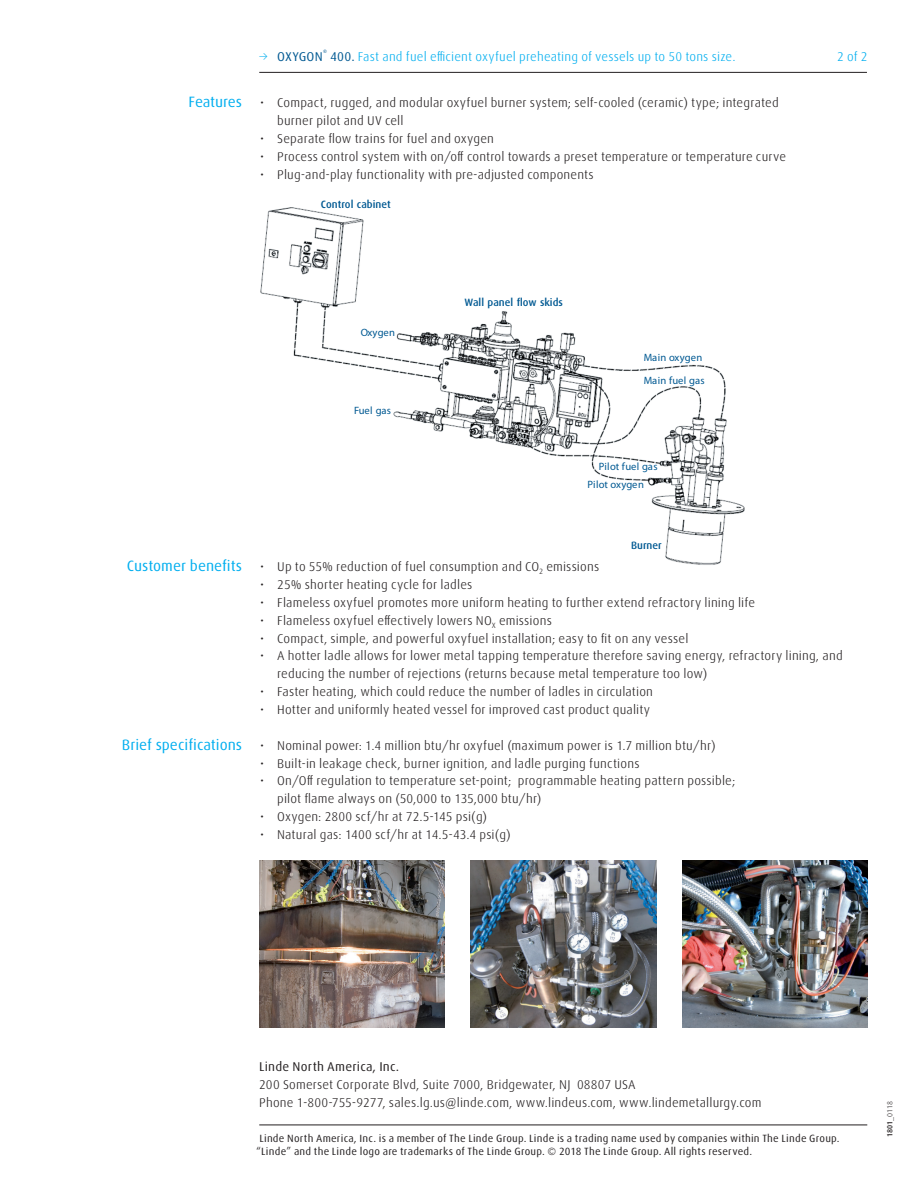
<style>
.page{position:relative;width:918px;height:1188px;background:#fff}
.page>*{position:absolute;margin:0;border:0;box-sizing:border-box;transform-origin:0 0}
.t1{font:15px "Linde Dax Global";color:#00aeef}
.t2{font:300 12.75px/17.9px "Linde Dax Global";letter-spacing:.01em;color:#231f20}
.t3{font:300 12.75px "Linde Dax Global";letter-spacing:.01em;color:#00aeef}
.t4{font:12.75px "Linde Dax Global";letter-spacing:.015em;color:#231f20}
.t5{font:10.65px "Linde Dax OT";letter-spacing:.02em;color:#005992}
.t6{font:500 10.65px "Linde Dax OT";color:#005992}
.t7{font:10.5px/12.6px "Linde Dax Global";letter-spacing:.02em;color:#231f20}
.t8{font:300 7.5px "Linde Dax Global";color:#231f20}
.s1{font-family:"Linde Dax Light Expert";font-weight:400}
.s2{font-weight:400;color:#005992}
.s3{font-weight:500}
</style>
<div class="page">
<img style="left:260px;top:207px;width:485px;height:358px">
<hr style="left:259px;top:72px;width:608px;height:1px;background:#231f20">
<img style="left:259px;top:861px;width:186px;height:167px">
<img style="left:470px;top:861px;width:186px;height:167px">
<img style="left:682px;top:861px;width:185px;height:167px">
<hr style="left:259px;top:1125px;width:608px;height:1px;background:#231f20">
<p class="t1" style="left:188px;top:93px;width:55px">Features</p>
<p class="t3" style="left:259px;top:49px;width:478px"><span class="s1">3</span> <span class="s2">OXYGON</span><sup>®</sup> <span class="s2">400.</span> Fast and fuel efficient oxyfuel preheating of vessels up to 50 tons size.</p>
<p class="t2" style="left:277px;top:94px;width:503px;text-indent:-17px">• Compact, rugged, and modular oxyfuel burner system; self-cooled (ceramic) type; integrated burner pilot and UV cell</p>
<p class="t2" style="left:260px;top:129px;width:235px">• Separate flow trains for fuel and oxygen</p>
<p class="t2" style="left:260px;top:147px;width:527px">• Process control system with on/off control towards a preset temperature or temperature curve</p>
<p class="t2" style="left:260px;top:165px;width:335px">• Plug-and-play functionality with pre-adjusted components</p>
<p class="t6" style="left:321px;top:198px;width:71px">Control cabinet</p>
<p class="t3" style="left:837px;top:49px;width:32px">2 of 2</p>
<p class="t5" style="left:361px;top:326px;width:36px">Oxygen</p>
<p class="t5" style="left:354px;top:404px;width:38px">Fuel gas</p>
<p class="t6" style="left:465px;top:295px;width:100px">Wall panel flow skids</p>
<p class="t5" style="left:644px;top:351px;width:60px">Main oxygen</p>
<p class="t5" style="left:644px;top:374px;width:62px">Main fuel gas</p>
<p class="t5" style="left:599px;top:460px;width:60px">Pilot fuel gas</p>
<p class="t5" style="left:588px;top:478px;width:58px">Pilot oxygen</p>
<p class="t1" style="left:127px;top:557px;width:117px">Customer benefits</p>
<p class="t1" style="left:122px;top:736px;width:122px">Brief specifications</p>
<p class="t6" style="left:631px;top:538px;width:32px">Burner</p>
<p class="t2" style="left:260px;top:558px;width:341px">• Up to 55% reduction of fuel consumption and CO<sub>2</sub> emissions</p>
<p class="t2" style="left:260px;top:576px;width:214px">• 25% shorter heating cycle for ladles</p>
<p class="t2" style="left:260px;top:594px;width:496px">• Flameless oxyfuel promotes more uniform heating to further extend refractory lining life</p>
<p class="t2" style="left:260px;top:611px;width:293px">• Flameless oxyfuel effectively lowers NO<sub>X</sub> emissions</p>
<p class="t2" style="left:260px;top:629px;width:430px">• Compact, simple, and powerful oxyfuel installation; easy to fit on any vessel</p>
<p class="t2" style="left:277px;top:647px;width:567px;text-indent:-17px">• A hotter ladle allows for lower metal tapping temperature therefore saving energy, refractory lining, and reducing the number of rejections (returns because metal temperature too low)</p>
<p class="t2" style="left:260px;top:683px;width:394px">• Faster heating, which could reduce the number of ladles in circulation</p>
<p class="t2" style="left:260px;top:701px;width:392px">• Hotter and uniformly heated vessel for improved cast product quality</p>
<p class="t2" style="left:260px;top:736px;width:457px">• Nominal power: 1.4 million btu/hr oxyfuel (maximum power is 1.7 million btu/hr)</p>
<p class="t2" style="left:260px;top:754px;width:381px">• Built-in leakage check, burner ignition, and ladle purging functions</p>
<p class="t2" style="left:277px;top:772px;width:460px;text-indent:-17px">• On/Off regulation to temperature set-point; programmable heating pattern possible; pilot flame always on (50,000 to 135,000 btu/hr)</p>
<p class="t2" style="left:260px;top:808px;width:229px">• Oxygen: 2800 scf/hr at 72.5-145 psi(g)</p>
<p class="t2" style="left:260px;top:826px;width:252px">• Natural gas: 1400 scf/hr at 14.5-43.4 psi(g)</p>
<p class="t4" style="left:259px;top:1059px;width:142px">Linde North America, Inc.</p>
<p class="t2" style="left:259px;top:1076px;width:504px">200 Somerset Corporate Blvd, Suite 7000, Bridgewater, NJ 08807 USA<br>Phone 1-800-755-9277, sales.lg.us@linde.com, www.lindeus.com, www.lindemetallurgy.com</p>
<p class="t7" style="left:256px;top:1132px;width:585px">Linde North America, Inc. is a member of The Linde Group. Linde is a trading name used by companies within The Linde Group. “Linde” and the Linde logo are trademarks of The Linde Group. © 2018 The Linde Group. All rights reserved.</p>
<p class="t8" style="left:886px;top:1137px;width:37px;rotate:-90deg"><span class="s3">1801</span>_0118</p>
</div>
